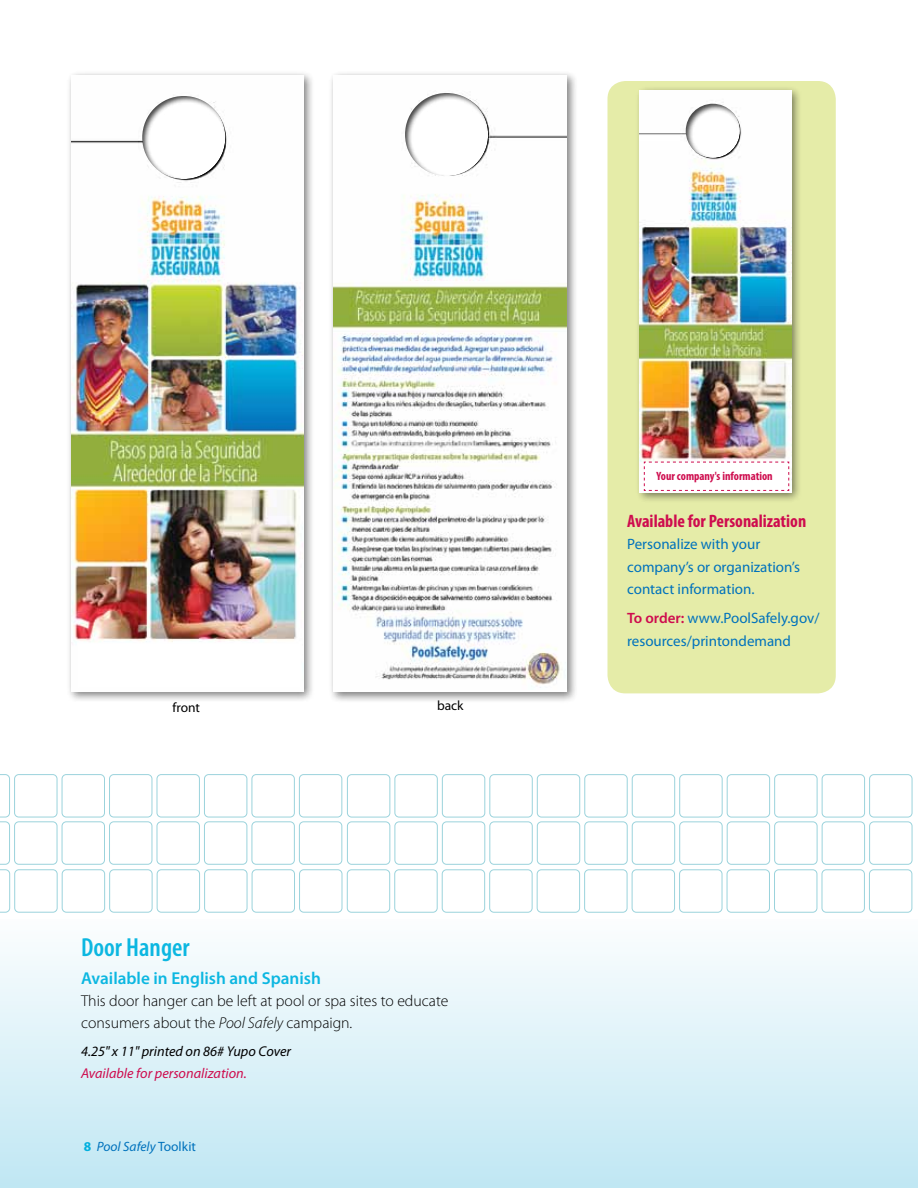
<style>
.page{position:relative;width:918px;height:1188px;background:#fff}
.page>*{position:absolute;margin:0;border:0;box-sizing:border-box;transform-origin:0 0}
.t1{font:600 condensed 26.25px "Myriad Pro";color:#0cb7e1}
.t2{font:700 condensed 18px "Myriad Pro";color:#ce0c4e}
.t3{font:600 17.25px "Myriad Pro";color:#0cb7e1}
.t4{font:300 15.75px/21.8px "Myriad Pro";color:#000}
.t5{font:15px/22.5px "Myriad Pro";color:#0072bc}
.t6{font:italic 14.25px "Myriad Pro";color:#000}
.t7{font:italic 14.25px "Myriad Pro";color:#ce0c4e}
.t8{font:italic 13.5px "Myriad Pro";color:#0072bc}
.t9{font:13.5px "Myriad Pro";color:#000}
.t10{font:700 condensed 12px "Myriad Pro";color:#ce0c4e}
.s1{font-style:italic}
.s2{font-weight:700;font-style:normal;color:#00afde}
.s3{font-style:normal}
.s4{font-weight:600;color:#ce0c4e}
</style>
<div class="page">
<div style="left:0;top:919px;width:918px;height:269px;background:linear-gradient(to bottom,#fcfdfe,#c0e7f3)"></div>
<div style="left:490px;top:870px;width:42px;height:42px;border:1px solid #9bd3dc;border-radius:4px"></div>
<div style="left:537px;top:870px;width:43px;height:42px;border:1px solid #9bd3dc;border-radius:4px"></div>
<div style="left:584px;top:870px;width:43px;height:42px;border:1px solid #9bd3dc;border-radius:4px"></div>
<div style="left:632px;top:870px;width:43px;height:42px;border:1px solid #9bd3dc;border-radius:4px"></div>
<div style="left:679px;top:870px;width:43px;height:42px;border:1px solid #9bd3dc;border-radius:4px"></div>
<div style="left:727px;top:870px;width:43px;height:42px;border:1px solid #9bd3dc;border-radius:4px"></div>
<div style="left:774px;top:870px;width:43px;height:42px;border:1px solid #9bd3dc;border-radius:4px"></div>
<div style="left:822px;top:870px;width:43px;height:42px;border:1px solid #9bd3dc;border-radius:4px"></div>
<div style="left:869px;top:870px;width:43px;height:42px;border:1px solid #9bd3dc;border-radius:4px"></div>
<div style="left:347px;top:870px;width:43px;height:42px;border:1px solid #9bd3dc;border-radius:4px"></div>
<div style="left:395px;top:870px;width:42px;height:42px;border:1px solid #9bd3dc;border-radius:4px"></div>
<div style="left:442px;top:870px;width:43px;height:42px;border:1px solid #9bd3dc;border-radius:4px"></div>
<div style="left:490px;top:822px;width:42px;height:43px;border:1px solid #9bd3dc;border-radius:4px"></div>
<div style="left:537px;top:822px;width:43px;height:43px;border:1px solid #9bd3dc;border-radius:4px"></div>
<div style="left:585px;top:822px;width:42px;height:43px;border:1px solid #9bd3dc;border-radius:4px"></div>
<div style="left:632px;top:822px;width:43px;height:43px;border:1px solid #9bd3dc;border-radius:4px"></div>
<div style="left:680px;top:822px;width:42px;height:43px;border:1px solid #9bd3dc;border-radius:4px"></div>
<div style="left:537px;top:774px;width:43px;height:43px;border:1px solid #9bd3dc;border-radius:4px"></div>
<div style="left:585px;top:774px;width:42px;height:43px;border:1px solid #9bd3dc;border-radius:4px"></div>
<div style="left:632px;top:774px;width:43px;height:43px;border:1px solid #9bd3dc;border-radius:4px"></div>
<div style="left:680px;top:774px;width:42px;height:43px;border:1px solid #9bd3dc;border-radius:4px"></div>
<div style="left:727px;top:822px;width:43px;height:43px;border:1px solid #9bd3dc;border-radius:4px"></div>
<div style="left:774px;top:822px;width:43px;height:43px;border:1px solid #9bd3dc;border-radius:4px"></div>
<div style="left:822px;top:822px;width:43px;height:43px;border:1px solid #9bd3dc;border-radius:4px"></div>
<div style="left:869px;top:822px;width:43px;height:43px;border:1px solid #9bd3dc;border-radius:4px"></div>
<div style="left:727px;top:774px;width:43px;height:43px;border:1px solid #9bd3dc;border-radius:4px"></div>
<div style="left:774px;top:774px;width:43px;height:43px;border:1px solid #9bd3dc;border-radius:4px"></div>
<div style="left:822px;top:774px;width:43px;height:43px;border:1px solid #9bd3dc;border-radius:4px"></div>
<div style="left:869px;top:774px;width:43px;height:43px;border:1px solid #9bd3dc;border-radius:4px"></div>
<div style="left:347px;top:822px;width:43px;height:43px;border:1px solid #9bd3dc;border-radius:4px"></div>
<div style="left:395px;top:822px;width:43px;height:43px;border:1px solid #9bd3dc;border-radius:4px"></div>
<div style="left:347px;top:774px;width:43px;height:43px;border:1px solid #9bd3dc;border-radius:4px"></div>
<div style="left:395px;top:774px;width:43px;height:43px;border:1px solid #9bd3dc;border-radius:4px"></div>
<div style="left:442px;top:822px;width:43px;height:43px;border:1px solid #9bd3dc;border-radius:4px"></div>
<div style="left:442px;top:774px;width:43px;height:43px;border:1px solid #9bd3dc;border-radius:4px"></div>
<div style="left:490px;top:774px;width:42px;height:43px;border:1px solid #9bd3dc;border-radius:4px"></div>
<div style="left:204px;top:870px;width:43px;height:42px;border:1px solid #9bd3dc;border-radius:4px"></div>
<div style="left:157px;top:870px;width:43px;height:42px;border:1px solid #9bd3dc;border-radius:4px"></div>
<div style="left:109px;top:870px;width:43px;height:42px;border:1px solid #9bd3dc;border-radius:4px"></div>
<div style="left:62px;top:870px;width:43px;height:42px;border:1px solid #9bd3dc;border-radius:4px"></div>
<div style="left:15px;top:870px;width:42px;height:42px;border:1px solid #9bd3dc;border-radius:4px"></div>
<svg style="left:0;top:870px;width:10px;height:42px"></svg>
<div style="left:299px;top:870px;width:43px;height:42px;border:1px solid #9bd3dc;border-radius:4px"></div>
<div style="left:252px;top:870px;width:43px;height:42px;border:1px solid #9bd3dc;border-radius:4px"></div>
<div style="left:204px;top:822px;width:43px;height:42px;border:1px solid #9bd3dc;border-radius:4px"></div>
<div style="left:157px;top:822px;width:43px;height:42px;border:1px solid #9bd3dc;border-radius:4px"></div>
<div style="left:109px;top:822px;width:43px;height:42px;border:1px solid #9bd3dc;border-radius:4px"></div>
<div style="left:62px;top:822px;width:43px;height:42px;border:1px solid #9bd3dc;border-radius:4px"></div>
<div style="left:14px;top:822px;width:43px;height:42px;border:1px solid #9bd3dc;border-radius:4px"></div>
<div style="left:157px;top:774px;width:43px;height:43px;border:1px solid #9bd3dc;border-radius:4px"></div>
<div style="left:109px;top:774px;width:43px;height:43px;border:1px solid #9bd3dc;border-radius:4px"></div>
<div style="left:62px;top:774px;width:43px;height:43px;border:1px solid #9bd3dc;border-radius:4px"></div>
<div style="left:14px;top:774px;width:43px;height:43px;border:1px solid #9bd3dc;border-radius:4px"></div>
<svg style="left:0;top:774px;width:10px;height:90px"></svg>
<div style="left:299px;top:822px;width:43px;height:42px;border:1px solid #9bd3dc;border-radius:4px"></div>
<div style="left:299px;top:774px;width:43px;height:43px;border:1px solid #9bd3dc;border-radius:4px"></div>
<div style="left:252px;top:822px;width:43px;height:42px;border:1px solid #9bd3dc;border-radius:4px"></div>
<div style="left:252px;top:774px;width:43px;height:43px;border:1px solid #9bd3dc;border-radius:4px"></div>
<div style="left:204px;top:774px;width:43px;height:43px;border:1px solid #9bd3dc;border-radius:4px"></div>
<div style="left:329px;top:71px;width:249px;height:632px;background:#000;opacity:.5"></div>
<img style="left:334px;top:76px;width:233px;height:613px">
<div style="left:67px;top:71px;width:248px;height:631px;background:#000;opacity:.5"></div>
<img style="left:72px;top:76px;width:232px;height:615px">
<div style="left:140px;top:94px;width:87px;height:86px;background:#000;opacity:.75"></div>
<div style="left:402px;top:91px;width:87px;height:86px;background:#000;opacity:.75"></div>
<div style="left:77px;top:642px;width:225px;height:47px;background:#fff"></div>
<div style="left:608px;top:81px;width:228px;height:612px;background:#e5eca8;border-radius:18px"></div>
<div style="left:635px;top:85px;width:168px;height:418px;background:#000;opacity:.5"></div>
<img style="left:640px;top:90px;width:151px;height:402px">
<div style="left:684px;top:102px;width:57px;height:57px;background:#000;opacity:.75"></div>
<svg style="left:644px;top:461px;width:146px;height:30px;background:#fcf5f7"></svg>
<p class="t9" style="left:173px;top:699px;width:29px">front</p>
<p class="t9" style="left:437px;top:697px;width:28px">back</p>
<h1 class="t1" style="left:81px;top:931px;width:110px">Door Hanger</h1>
<p class="t3" style="left:81px;top:967px;width:241px">Available in English and Spanish</p>
<p class="t4" style="left:81px;top:990px;width:369px">This door hanger can be left at pool or spa sites to educate consumers about the <span class="s1">Pool Safely</span> campaign.</p>
<p class="t6" style="left:81px;top:1043px;width:212px">4.25" x 11" printed on 86# Yupo Cover</p>
<p class="t7" style="left:81px;top:1064px;width:167px">Available for personalization.</p>
<p class="t8" style="left:84px;top:1138px;width:114px"><span class="s2">8</span> Pool Safely <span class="s3">Toolkit</span></p>
<p class="t10" style="left:657px;top:469px;width:118px">Your company's information</p>
<p class="t2" style="left:627px;top:509px;width:181px">Available for Personalization</p>
<p class="t5" style="left:627px;top:532px;width:174px">Personalize with your company’s or organization’s contact information.</p>
<p class="t5" style="left:627px;top:607px;width:194px"><span class="s4">To order:</span> www.PoolSafely.gov/ resources/printondemand</p>
</div>
